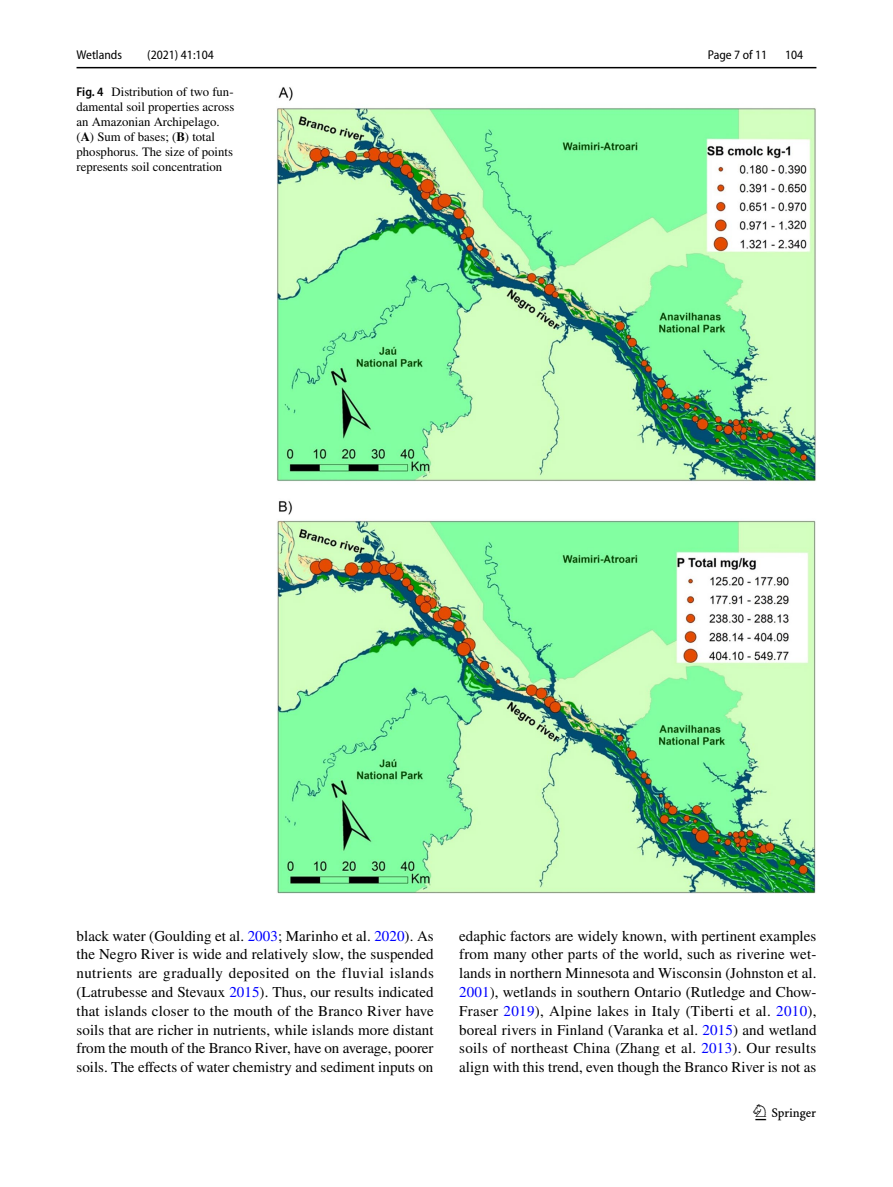
<style>
.page{position:relative;width:893px;height:1187px;background:#fff}
.page>*{position:absolute;margin:0;border:0;box-sizing:border-box;transform-origin:0 0}
.t1{font:22.5px "Springnew Regular 3";color:#000}
.t2{font:15px/18.8px "STIX";color:#000;text-align:justify}
.t3{font:12.75px/15px "STIX";color:#000}
.t4{font:semi-condensed 12.75px "Myriad Pro";color:#000}
.s1{font-family:"Myriad Pro";font-weight:600;font-stretch:semi-condensed}
.s2{font-weight:700}
.s3{color:#00f}
</style>
<div class="page">
<hr style="left:77px;top:67px;width:739px;height:1px;background:#000">
<img style="left:276px;top:87px;width:540px;height:806px">
<p class="t4" style="left:77px;top:48px;width:47px">Wetlands</p>
<p class="t4" style="left:147px;top:48px;width:68px">(2021) 41:104</p>
<p class="t3" style="left:77px;top:85px;width:159px"><span class="s1">Fig. 4</span> Distribution of two fun&shy;damental soil properties across an Amazonian Archipelago. (<span class="s2">A</span>) Sum of bases; (<span class="s2">B</span>) total phosphorus. The size of points represents soil concentration</p>
<p class="t4" style="left:708px;top:48px;width:61px">Page 7 of 11</p>
<p class="t4" style="left:785px;top:48px;width:20px">104</p>
<p class="t2" style="left:77px;top:927px;width:359px">black water (Goulding et al. <span class="s3">2003</span>; Marinho et al. <span class="s3">2020</span>). As the Negro River is wide and relatively slow, the suspended nutrients are gradually deposited on the fluvial islands (Latrubesse and Stevaux <span class="s3">2015</span>). Thus, our results indicated that islands closer to the mouth of the Branco River have soils that are richer in nutrients, while islands more distant from the mouth of the Branco River, have on average, poorer soils. The effects of water chemistry and sediment inputs on</p>
<p class="t2" style="left:459px;top:927px;width:359px">edaphic factors are widely known, with pertinent examples from many other parts of the world, such as riverine wet&shy;lands in northern Minnesota and Wisconsin (Johnston et al.<br><span class="s3">2001</span>), wetlands in southern Ontario (Rutledge and Chow-Fraser <span class="s3">2019</span>), Alpine lakes in Italy (Tiberti et al. <span class="s3">2010</span>), boreal rivers in Finland (Varanka et al. <span class="s3">2015</span>) and wetland soils of northeast China (Zhang et al. <span class="s3">2013</span>). Our results align with this trend, even though the Branco River is not as</p>
<h1 class="t1" style="left:755px;top:1104px;width:62px">1 3</h1>
</div>
